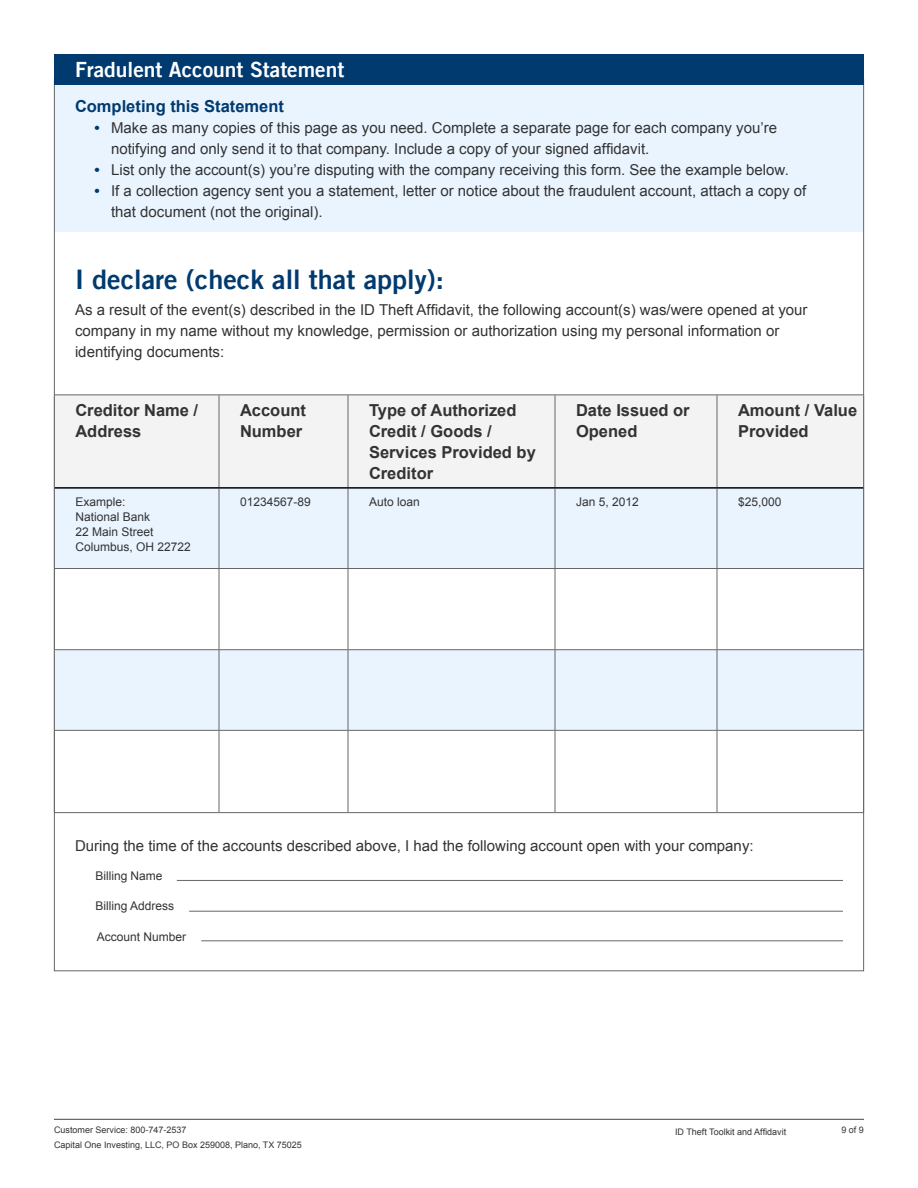
<style>
.page{position:relative;width:918px;height:1188px;background:#fff}
.page>*{position:absolute;margin:0;border:0;box-sizing:border-box;transform-origin:0 0}
.Heading_4{font:27px "Trade Gothic Bold Two";color:#003a6f}
.Heading_5b{font:21px "Trade Gothic Bold Two";color:#fff}
.Heading_6{font:700 16.5px/21px "Arial";color:#333}
.Heading_6-2{font:700 16.5px "Arial";color:#003a6f}
.Body{font:15px/21px "Arial";color:#333}
.Form_Field_Titles{font:12px "Arial";color:#333}
.t1{font:9px "Arial";color:#333}
.s1{font-weight:700;color:#003a6f}
</style>
<div class="page">
<div style="left:54px;top:85px;width:810px;height:147px;background:#eaf4ff"></div>
<hr style="left:54px;top:1119px;width:810px;height:1px;background:#666">
<div style="left:55px;top:395px;width:808px;height:92px;background:#f3f3f3"></div>
<svg style="left:55px;top:489px;width:808px;height:241px;fill:#eaf4ff"></svg>
<hr style="left:54px;top:394px;width:165px;height:1px;background:#666">
<hr style="left:54px;top:395px;width:1px;height:93px;background:#666">
<hr style="left:219px;top:394px;width:129px;height:1px;background:#666">
<hr style="left:219px;top:395px;width:1px;height:92px;background:#666">
<hr style="left:348px;top:394px;width:207px;height:1px;background:#666">
<hr style="left:348px;top:395px;width:1px;height:92px;background:#666">
<hr style="left:555px;top:394px;width:162px;height:1px;background:#666">
<hr style="left:555px;top:395px;width:1px;height:92px;background:#666">
<hr style="left:717px;top:394px;width:147px;height:1px;background:#666">
<hr style="left:717px;top:395px;width:1px;height:92px;background:#666">
<hr style="left:863px;top:395px;width:1px;height:93px;background:#666">
<hr style="left:54px;top:488px;width:1px;height:80px;background:#666">
<hr style="left:219px;top:489px;width:1px;height:79px;background:#666">
<hr style="left:348px;top:489px;width:1px;height:79px;background:#666">
<hr style="left:555px;top:489px;width:1px;height:79px;background:#666">
<hr style="left:717px;top:489px;width:1px;height:79px;background:#666">
<hr style="left:863px;top:488px;width:1px;height:80px;background:#666">
<hr style="left:54px;top:568px;width:165px;height:1px;background:#666">
<hr style="left:54px;top:569px;width:1px;height:80px;background:#666">
<hr style="left:219px;top:568px;width:129px;height:1px;background:#666">
<hr style="left:219px;top:569px;width:1px;height:80px;background:#666">
<hr style="left:348px;top:568px;width:207px;height:1px;background:#666">
<hr style="left:348px;top:569px;width:1px;height:80px;background:#666">
<hr style="left:555px;top:568px;width:162px;height:1px;background:#666">
<hr style="left:555px;top:569px;width:1px;height:80px;background:#666">
<hr style="left:717px;top:568px;width:147px;height:1px;background:#666">
<hr style="left:717px;top:569px;width:1px;height:80px;background:#666">
<hr style="left:863px;top:569px;width:1px;height:80px;background:#666">
<hr style="left:54px;top:649px;width:165px;height:1px;background:#666">
<hr style="left:54px;top:650px;width:1px;height:80px;background:#666">
<hr style="left:219px;top:649px;width:129px;height:1px;background:#666">
<hr style="left:219px;top:650px;width:1px;height:80px;background:#666">
<hr style="left:348px;top:649px;width:207px;height:1px;background:#666">
<hr style="left:348px;top:650px;width:1px;height:80px;background:#666">
<hr style="left:555px;top:649px;width:162px;height:1px;background:#666">
<hr style="left:555px;top:650px;width:1px;height:80px;background:#666">
<hr style="left:717px;top:649px;width:147px;height:1px;background:#666">
<hr style="left:717px;top:650px;width:1px;height:80px;background:#666">
<hr style="left:863px;top:650px;width:1px;height:80px;background:#666">
<hr style="left:54px;top:730px;width:165px;height:1px;background:#666">
<hr style="left:54px;top:731px;width:1px;height:81px;background:#666">
<hr style="left:219px;top:730px;width:129px;height:1px;background:#666">
<hr style="left:219px;top:731px;width:1px;height:81px;background:#666">
<hr style="left:348px;top:730px;width:207px;height:1px;background:#666">
<hr style="left:348px;top:731px;width:1px;height:81px;background:#666">
<hr style="left:555px;top:730px;width:162px;height:1px;background:#666">
<hr style="left:555px;top:731px;width:1px;height:81px;background:#666">
<hr style="left:717px;top:730px;width:147px;height:1px;background:#666">
<hr style="left:717px;top:731px;width:1px;height:81px;background:#666">
<hr style="left:863px;top:731px;width:1px;height:81px;background:#666">
<hr style="left:54px;top:812px;width:165px;height:1px;background:#666">
<hr style="left:219px;top:812px;width:129px;height:1px;background:#666">
<hr style="left:348px;top:812px;width:207px;height:1px;background:#666">
<hr style="left:555px;top:812px;width:162px;height:1px;background:#666">
<hr style="left:717px;top:812px;width:147px;height:1px;background:#666">
<hr style="left:55px;top:487px;width:164px;height:2px;background:#000">
<hr style="left:219px;top:487px;width:129px;height:2px;background:#000">
<hr style="left:348px;top:487px;width:207px;height:2px;background:#000">
<hr style="left:555px;top:487px;width:162px;height:2px;background:#000">
<hr style="left:717px;top:487px;width:146px;height:2px;background:#000">
<div style="left:54px;top:54px;width:810px;height:31px;background:#003a6f"></div>
<hr style="left:189px;top:911px;width:654px;height:1px;background:#666">
<hr style="left:201px;top:940px;width:642px;height:1px;background:#666">
<hr style="left:177px;top:880px;width:666px;height:1px;background:#666">
<p class="Heading_5b" style="left:75px;top:57px;width:271px">Fradulent Account Statement</p>
<p class="Heading_6-2" style="left:75px;top:95px;width:211px">Completing this Statement</p>
<p class="Body" style="left:111px;top:117px;width:668px;text-indent:-16px"><span class="s1">•</span> Make as many copies of this page as you need. Complete a separate page for each company you’re notifying and only send it to that company. Include a copy of your signed affidavit.</p>
<p class="Body" style="left:94px;top:159px;width:696px"><span class="s1">•</span> List only the account(s) you’re disputing with the company receiving this form. See the example below.</p>
<p class="Body" style="left:111px;top:180px;width:697px;text-indent:-16px"><span class="s1">•</span> If a collection agency sent you a statement, letter or notice about the fraudulent account, attach a copy of that document (not the original).</p>
<h3 class="Heading_4" style="left:75px;top:263px;width:370px">I declare (check all that apply):</h3>
<p class="Body" style="left:75px;top:299px;width:734px">As a result of the event(s) described in the ID Theft Affidavit, the following account(s) was/were opened at your company in my name without my knowledge, permission or authorization using my personal information or identifying documents:</p>
<p class="Heading_6" style="left:75px;top:400px;width:124px">Creditor Name /<br>Address</p>
<p class="Heading_6" style="left:240px;top:400px;width:68px">Account<br>Number</p>
<p class="Heading_6" style="left:369px;top:400px;width:168px">Type of Authorized<br>Credit / Goods /<br>Services Provided by<br>Creditor</p>
<p class="Heading_6" style="left:576px;top:400px;width:115px">Date Issued or<br>Opened</p>
<p class="Heading_6" style="left:738px;top:400px;width:121px">Amount / Value<br>Provided</p>
<p class="Form_Field_Titles" style="left:75px;top:494px;width:52px">Example:</p>
<p class="Form_Field_Titles" style="left:75px;top:509px;width:76px">National Bank</p>
<p class="Form_Field_Titles" style="left:75px;top:524px;width:80px">22 Main Street</p>
<p class="Form_Field_Titles" style="left:75px;top:539px;width:117px">Columbus, OH 22722</p>
<p class="Form_Field_Titles" style="left:240px;top:494px;width:72px">01234567-89</p>
<p class="Form_Field_Titles" style="left:369px;top:494px;width:52px">Auto loan</p>
<p class="Form_Field_Titles" style="left:576px;top:494px;width:64px">Jan 5, 2012</p>
<p class="Form_Field_Titles" style="left:738px;top:494px;width:45px">$25,000</p>
<p class="Body" style="left:75px;top:835px;width:680px">During the time of the accounts described above, I had the following account open with your company:</p>
<p class="Form_Field_Titles" style="left:95px;top:868px;width:69px">Billing Name</p>
<p class="Form_Field_Titles" style="left:95px;top:898px;width:80px">Billing Address</p>
<p class="Form_Field_Titles" style="left:97px;top:929px;width:91px">Account Number</p>
<p class="t1" style="left:54px;top:1124px;width:134px">Customer Service: 800-747-2537</p>
<p class="t1" style="left:54px;top:1139px;width:249px">Capital One Investing, LLC, PO Box 259008, Plano, TX 75025</p>
<p class="t1" style="left:675px;top:1125px;width:113px">ID Theft Toolkit and Affidavit</p>
<p class="t1" style="left:841px;top:1124px;width:24px">9 of 9</p>
</div>
